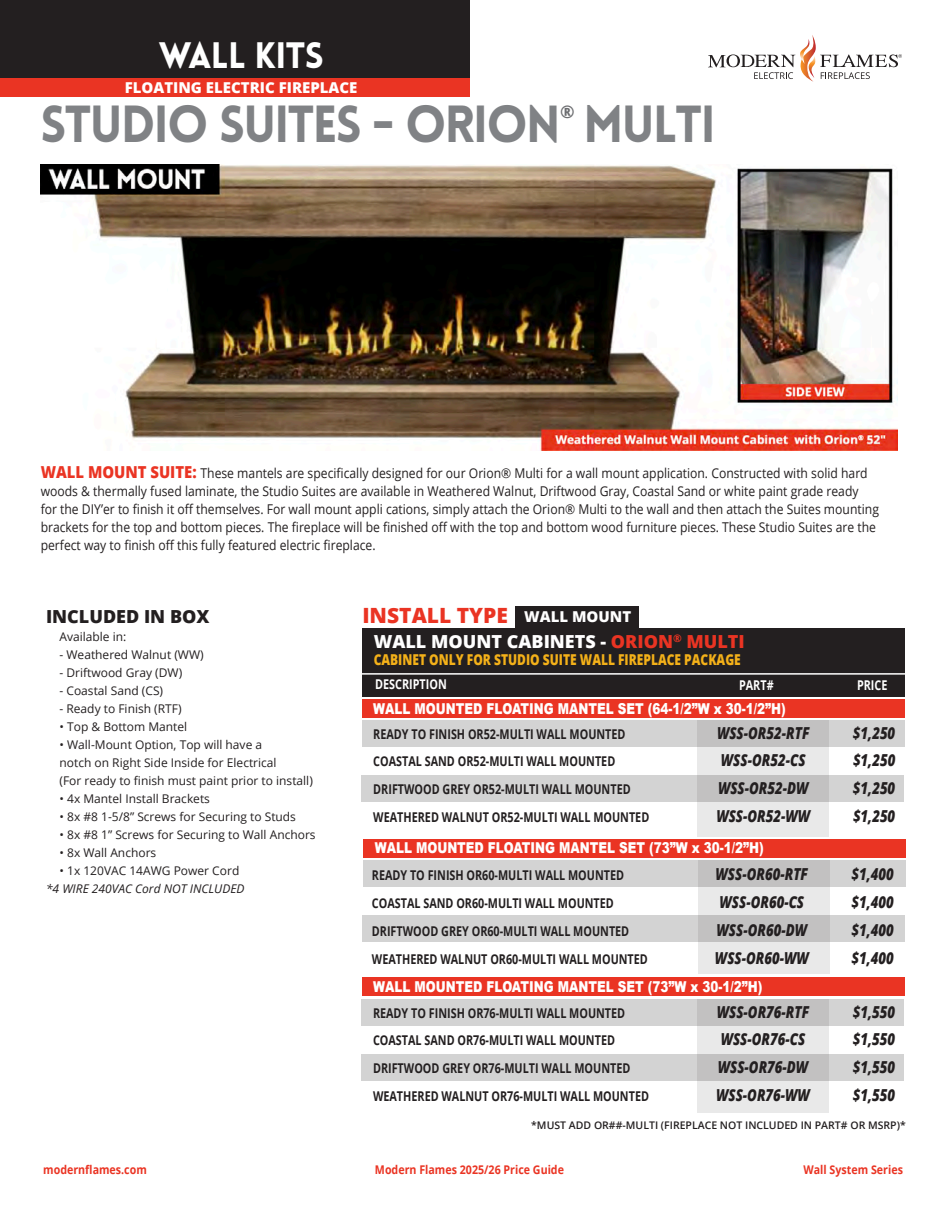
<style>
.page{position:relative;width:945px;height:1215px;background:#fff}
.page>*{position:absolute;margin:0;border:0;box-sizing:border-box;transform-origin:0 0}
.t1{font:900 51px "Lovelo";letter-spacing:-.035em;color:#808285;scale:.96 1}
.t2{font:900 36px "Lovelo";letter-spacing:-.02em;color:#fff}
.t3{font:800 21px "Open Sans";color:#ea3423}
.t4{font:800 18px "Open Sans";color:#fff}
.t5{font:800 18px "Open Sans";color:#231f20}
.t6{font:700 17.55px "Open Sans";color:#6c6d70}
.t7{font:italic 800 16.5px "Open Sans";color:#231f20;scale:.8 1}
.t8{font:900 15px "Arial";color:#fff;scale:.8 1}
.t9{font:800 15px "Open Sans";color:#f4b119;scale:.8 1}
.t10{font:800 15px "Open Sans";color:#fff}
.t11{font:13.5px "Open Sans";color:#231f20;scale:.9 1}
.t12{font:700 13.5px "Open Sans";color:#231f20;scale:.8 1}
.t13{font:700 13.5px "Open Sans";color:#fff;scale:.8 1}
.Bullets{font:12px "Open Sans";color:#231f20}
.t14{font:700 12px "Open Sans";color:#ea3423;scale:.89 1}
.Bullets-2{font:italic 12px "Open Sans";color:#231f20}
.t15{font:600 10.5px "Open Sans";color:#231f20}
.s1{font-weight:800;font-size:16.5px;color:#ea3423}
.s2{color:#ea3423}
</style>
<div class="page">
<div style="left:697px;top:720px;width:132px;height:117px;background:#e9e9e9"></div>
<div style="left:698px;top:860px;width:132px;height:114px;background:#e9e9e9"></div>
<div style="left:697px;top:999px;width:132px;height:114px;background:#e9e9e9"></div>
<div style="left:362px;top:629px;width:542px;height:68px;background:#231f20"></div>
<div style="left:0;top:0;width:469px;height:78px;background:#231f20"></div>
<img style="left:41px;top:164px;width:857px;height:287px">
<div style="left:362px;top:699px;width:542px;height:19px;background:#ea3423"></div>
<div style="left:363px;top:839px;width:543px;height:18px;background:#ea3423"></div>
<div style="left:362px;top:978px;width:542px;height:18px;background:#ea3423"></div>
<hr style="left:358px;top:673px;width:553px;height:2px;background:#fff">
<div style="left:362px;top:720px;width:542px;height:26px;background:linear-gradient(to right,#d5d5d5,#c9c8c8)"></div>
<div style="left:363px;top:860px;width:543px;height:26px;background:linear-gradient(to right,#d5d5d5,#c9c8c8)"></div>
<div style="left:362px;top:999px;width:542px;height:26px;background:linear-gradient(to right,#d5d5d5,#c9c8c8)"></div>
<div style="left:361px;top:775px;width:543px;height:26px;background:linear-gradient(to right,#d5d5d5,#c9c8c8)"></div>
<div style="left:363px;top:915px;width:542px;height:27px;background:linear-gradient(to right,#d5d5d5,#c9c8c8)"></div>
<div style="left:361px;top:1054px;width:543px;height:26px;background:linear-gradient(to right,#d5d5d5,#c9c8c8)"></div>
<div style="left:0;top:78px;width:469px;height:19px;background:#ea3423"></div>
<div style="left:516px;top:607px;width:123px;height:27px;background:#231f20"></div>
<svg style="left:708px;top:35px;width:194px;height:47px"></svg>
<p class="t2" style="left:159px;top:33px;width:166px">WALL KITS</p>
<p class="t1" style="left:40px;top:92px;width:705px">STUDIO SUITES - ORION MULTI</p>
<p class="t10" style="left:125px;top:77px;width:234px">FLOATING ELECTRIC FIREPLACE</p>
<p class="t6" style="left:560px;top:99px;width:16px">®</p>
<p class="t11" style="left:41px;top:464px;width:920px"><span class="s1">WALL MOUNT SUITE:</span> These mantels are specifically designed for our Orion® Multi for a wall mount application. Constructed with solid hard</p>
<p class="t11" style="left:41px;top:482px;width:910px">woods &amp; thermally fused laminate, the Studio Suites are available in Weathered Walnut, Driftwood Gray, Coastal Sand or white paint grade ready</p>
<p class="t11" style="left:41px;top:500px;width:933px">for the DIY’er to finish it off themselves. For wall mount appli cations, simply attach the Orion® Multi to the wall and then attach the Suites mounting</p>
<p class="t11" style="left:41px;top:518px;width:930px">brackets for the top and bottom pieces. The fireplace will be finished off with the top and bottom wood furniture pieces. These Studio Suites are the</p>
<p class="t11" style="left:41px;top:536px;width:374px">perfect way to finish off this fully featured electric fireplace.</p>
<p class="t5" style="left:46px;top:603px;width:165px">INCLUDED IN BOX</p>
<p class="Bullets" style="left:60px;top:629px;width:68px">Available in:</p>
<p class="Bullets" style="left:60px;top:647px;width:146px">- Weathered Walnut (WW)</p>
<p class="Bullets" style="left:60px;top:665px;width:124px">- Driftwood Gray (DW)</p>
<p class="Bullets" style="left:60px;top:683px;width:105px">- Coastal Sand (CS)</p>
<p class="Bullets" style="left:60px;top:701px;width:124px">- Ready to Finish (RTF)</p>
<p class="Bullets" style="left:60px;top:719px;width:129px">• Top &amp; Bottom Mantel</p>
<p class="Bullets" style="left:60px;top:737px;width:204px">• Wall-Mount Option, Top will have a</p>
<p class="Bullets" style="left:60px;top:755px;width:219px">notch on Right Side Inside for Electrical</p>
<p class="Bullets" style="left:60px;top:773px;width:255px">(For ready to finish must paint prior to install)</p>
<p class="Bullets" style="left:60px;top:791px;width:152px">• 4x Mantel Install Brackets</p>
<p class="Bullets" style="left:60px;top:809px;width:238px">• 8x #8 1-5/8” Screws for Securing to Studs</p>
<p class="Bullets" style="left:60px;top:827px;width:258px">• 8x #8 1” Screws for Securing to Wall Anchors</p>
<p class="Bullets" style="left:60px;top:845px;width:98px">• 8x Wall Anchors</p>
<p class="Bullets" style="left:60px;top:863px;width:181px">• 1x 120VAC 14AWG Power Cord</p>
<p class="Bullets-2" style="left:46px;top:881px;width:200px">*4 WIRE 240VAC Cord NOT INCLUDED</p>
<p class="t3" style="left:362px;top:599px;width:147px">INSTALL TYPE</p>
<p class="t10" style="left:524px;top:605px;width:109px">WALL MOUNT</p>
<p class="t4" style="left:374px;top:628px;width:373px">WALL MOUNT CABINETS - <span class="s2">ORION</span><sup>®</sup> <span class="s2">MULTI</span></p>
<p class="t9" style="left:374px;top:648px;width:460px">CABINET ONLY FOR STUDIO SUITE WALL FIREPLACE PACKAGE</p>
<p class="t13" style="left:375px;top:675px;width:91px">DESCRIPTION</p>
<p class="t13" style="left:739px;top:676px;width:45px">PART#</p>
<p class="t13" style="left:857px;top:676px;width:40px">PRICE</p>
<p class="t8" style="left:373px;top:697px;width:517px">WALL MOUNTED FLOATING MANTEL SET (64-1/2”W x 30-1/2”H)</p>
<p class="t12" style="left:373px;top:724px;width:317px">READY TO FINISH OR52-MULTI WALL MOUNTED</p>
<p class="t7" style="left:717px;top:720px;width:117px">WSS-OR52-RTF</p>
<p class="t7" style="left:853px;top:720px;width:54px">$1,250</p>
<p class="t12" style="left:373px;top:752px;width:304px">COASTAL SAND OR52-MULTI WALL MOUNTED</p>
<p class="t7" style="left:721px;top:748px;width:107px">WSS-OR52-CS</p>
<p class="t7" style="left:853px;top:748px;width:54px">$1,250</p>
<p class="t12" style="left:373px;top:780px;width:323px">DRIFTWOOD GREY OR52-MULTI WALL MOUNTED</p>
<p class="t7" style="left:718px;top:776px;width:115px">WSS-OR52-DW</p>
<p class="t7" style="left:853px;top:776px;width:54px">$1,250</p>
<p class="t12" style="left:373px;top:807px;width:347px">WEATHERED WALNUT OR52-MULTI WALL MOUNTED</p>
<p class="t7" style="left:716px;top:803px;width:119px">WSS-OR52-WW</p>
<p class="t7" style="left:853px;top:803px;width:54px">$1,250</p>
<p class="t8" style="left:375px;top:837px;width:488px">WALL MOUNTED FLOATING MANTEL SET (73”W x 30-1/2”H)</p>
<p class="t12" style="left:372px;top:866px;width:317px">READY TO FINISH OR60-MULTI WALL MOUNTED</p>
<p class="t7" style="left:716px;top:862px;width:117px">WSS-OR60-RTF</p>
<p class="t7" style="left:852px;top:862px;width:54px">$1,400</p>
<p class="t12" style="left:372px;top:894px;width:304px">COASTAL SAND OR60-MULTI WALL MOUNTED</p>
<p class="t7" style="left:720px;top:890px;width:107px">WSS-OR60-CS</p>
<p class="t7" style="left:852px;top:890px;width:54px">$1,400</p>
<p class="t12" style="left:372px;top:921px;width:323px">DRIFTWOOD GREY OR60-MULTI WALL MOUNTED</p>
<p class="t7" style="left:717px;top:917px;width:115px">WSS-OR60-DW</p>
<p class="t7" style="left:852px;top:917px;width:54px">$1,400</p>
<p class="t12" style="left:372px;top:949px;width:347px">WEATHERED WALNUT OR60-MULTI WALL MOUNTED</p>
<p class="t7" style="left:715px;top:945px;width:119px">WSS-OR60-WW</p>
<p class="t7" style="left:852px;top:945px;width:54px">$1,400</p>
<p class="t8" style="left:373px;top:976px;width:488px">WALL MOUNTED FLOATING MANTEL SET (73”W x 30-1/2”H)</p>
<p class="t12" style="left:373px;top:1003px;width:317px">READY TO FINISH OR76-MULTI WALL MOUNTED</p>
<p class="t7" style="left:717px;top:999px;width:117px">WSS-OR76-RTF</p>
<p class="t7" style="left:853px;top:999px;width:54px">$1,550</p>
<p class="t12" style="left:373px;top:1031px;width:304px">COASTAL SAND OR76-MULTI WALL MOUNTED</p>
<p class="t7" style="left:721px;top:1027px;width:107px">WSS-OR76-CS</p>
<p class="t7" style="left:853px;top:1027px;width:54px">$1,550</p>
<p class="t12" style="left:373px;top:1059px;width:323px">DRIFTWOOD GREY OR76-MULTI WALL MOUNTED</p>
<p class="t7" style="left:718px;top:1055px;width:115px">WSS-OR76-DW</p>
<p class="t7" style="left:853px;top:1055px;width:54px">$1,550</p>
<p class="t12" style="left:373px;top:1086px;width:347px">WEATHERED WALNUT OR76-MULTI WALL MOUNTED</p>
<p class="t7" style="left:716px;top:1082px;width:119px">WSS-OR76-WW</p>
<p class="t7" style="left:853px;top:1082px;width:54px">$1,550</p>
<p class="t15" style="left:531px;top:1118px;width:376px">*MUST ADD OR##-MULTI (FIREPLACE NOT INCLUDED IN PART# OR MSRP)*</p>
<p class="t14" style="left:43px;top:1161px;width:118px">modernflames.com</p>
<p class="t14" style="left:375px;top:1161px;width:214px">Modern Flames 2025/26 Price Guide</p>
<p class="t14" style="left:804px;top:1161px;width:113px">Wall System Series</p>
</div>
